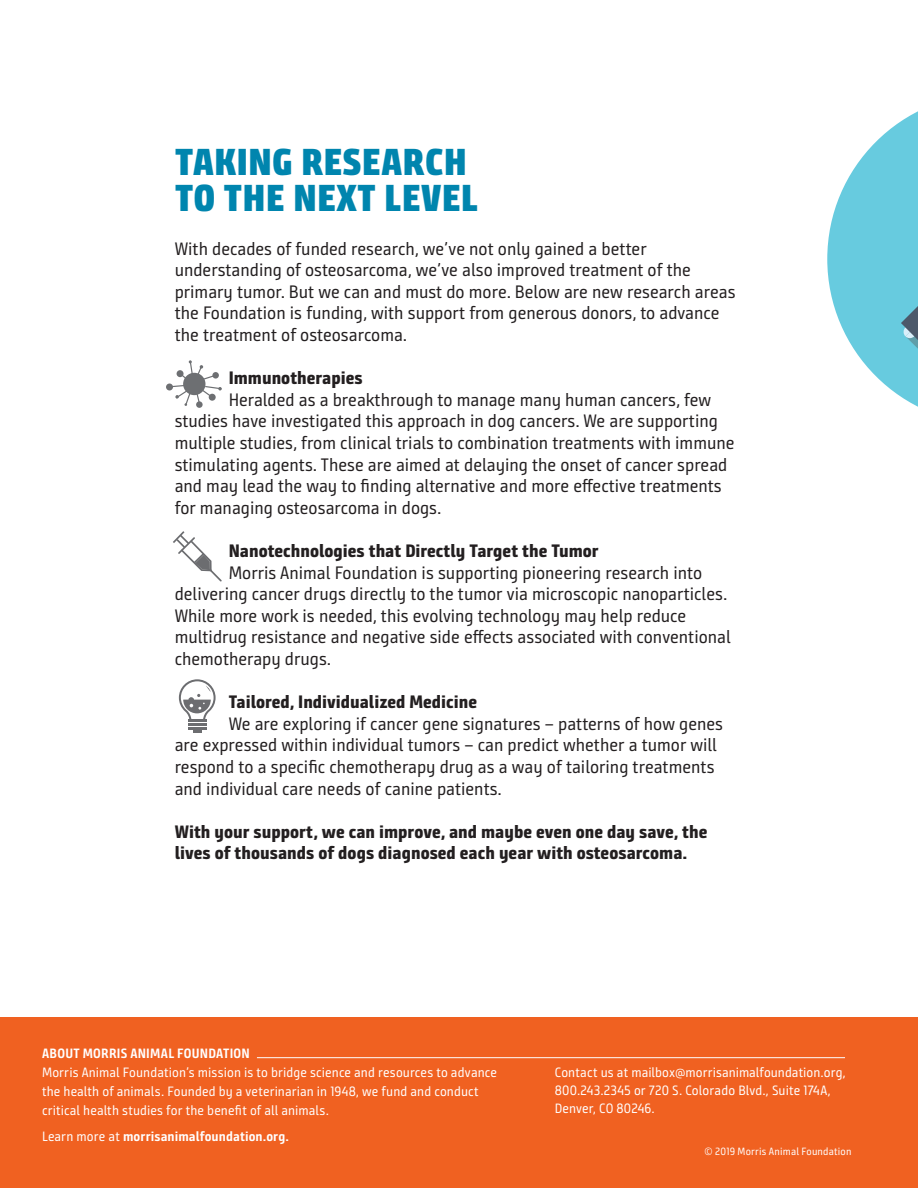
<style>
.page{position:relative;width:918px;height:1188px;background:#fff}
.page>*{position:absolute;margin:0;border:0;box-sizing:border-box;transform-origin:0 0}
.t1{font:800 37.5px "Bunday Sans";letter-spacing:.02em;color:#0085ae}
.t2{font:18px/21.6px "Bunday Sans";color:#231f20}
.t3{font:800 18px/21.6px "Bunday Sans";color:#231f20}
.t4{font:13.5px/19.2px "Bunday Sans";letter-spacing:.01em;color:#fff}
.t5{font:700 13.5px "Bunday Sans";letter-spacing:.01em;color:#fff}
.t6{font:10.5px "Bunday Sans";letter-spacing:.015em;color:#fff}
.s1{font-weight:400}
</style>
<div class="page">
<svg style="left:827px;top:111px;width:91px;height:296px"></svg>
<div style="left:0;top:1017px;width:918px;height:171px;background:#f06121"></div>
<hr style="left:257px;top:1057px;width:588px;height:1px;background:#fff">
<svg style="left:166px;top:360px;width:56px;height:46px"></svg>
<svg style="left:173px;top:531px;width:49px;height:51px"></svg>
<svg style="left:179px;top:679px;width:37px;height:54px"></svg>
<p class="t1" style="left:175px;top:140px;width:293px">TAKING RESEARCH</p>
<p class="t1" style="left:175px;top:176px;width:304px">TO THE NEXT LEVEL</p>
<p class="t2" style="left:175px;top:237px;width:562px">With decades of funded research, we’ve not only gained a better understanding of osteosarcoma, we’ve also improved treatment of the primary tumor. But we can and must do more. Below are new research areas the Foundation is funding, with support from generous donors, to advance the treatment of osteosarcoma.</p>
<p class="t3" style="left:229px;top:367px;width:135px">Immunotherapies</p>
<p class="t2" style="left:175px;top:389px;width:561px;text-indent:54px">Heralded as a breakthrough to manage many human cancers, few studies have investigated this approach in dog cancers. We are supporting multiple studies, from clinical trials to combination treatments with immune stimulating agents. These are aimed at delaying the onset of cancer spread and may lead the way to finding alternative and more effective treatments for managing osteosarcoma in dogs.</p>
<p class="t3" style="left:229px;top:540px;width:371px">Nanotechnologies that Directly Target the Tumor</p>
<p class="t2" style="left:175px;top:561px;width:558px;text-indent:54px">Morris Animal Foundation is supporting pioneering research into delivering cancer drugs directly to the tumor via microscopic nanoparticles.<br>While more work is needed, this evolving technology may help reduce multidrug resistance and negative side effects associated with conventional chemotherapy drugs.</p>
<p class="t3" style="left:229px;top:691px;width:250px">Tailored, Individualized Medicine</p>
<p class="t2" style="left:175px;top:713px;width:550px;text-indent:54px">We are exploring if cancer gene signatures – patterns of how genes are expressed within individual tumors – can predict whether a tumor will respond to a specific chemotherapy drug as a way of tailoring treatments and individual care needs of canine patients.</p>
<p class="t3" style="left:175px;top:821px;width:534px">With your support, we can improve, and maybe even one day save, the lives of thousands of dogs diagnosed each year with osteosarcoma.</p>
<p class="t5" style="left:42px;top:1045px;width:209px">ABOUT MORRIS ANIMAL FOUNDATION</p>
<p class="t4" style="left:42px;top:1063px;width:457px">Morris Animal Foundation’s mission is to bridge science and resources to advance the health of animals. Founded by a veterinarian in 1948, we fund and conduct critical health studies for the benefit of all animals.</p>
<p class="t5" style="left:42px;top:1128px;width:249px"><span class="s1">Learn more at</span> morrisanimalfoundation.org.</p>
<p class="t4" style="left:555px;top:1063px;width:293px;line-height:18px">Contact us at mailbox@morrisanimalfoundation.org,<br>800.243.2345 or 720 S. Colorado Blvd., Suite 174A,</p>
<p class="t4" style="left:555px;top:1099px;width:102px">Denver, CO 80246.</p>
<p class="t6" style="left:704px;top:1145px;width:149px">© 2019 Morris Animal Foundation</p>
</div>
